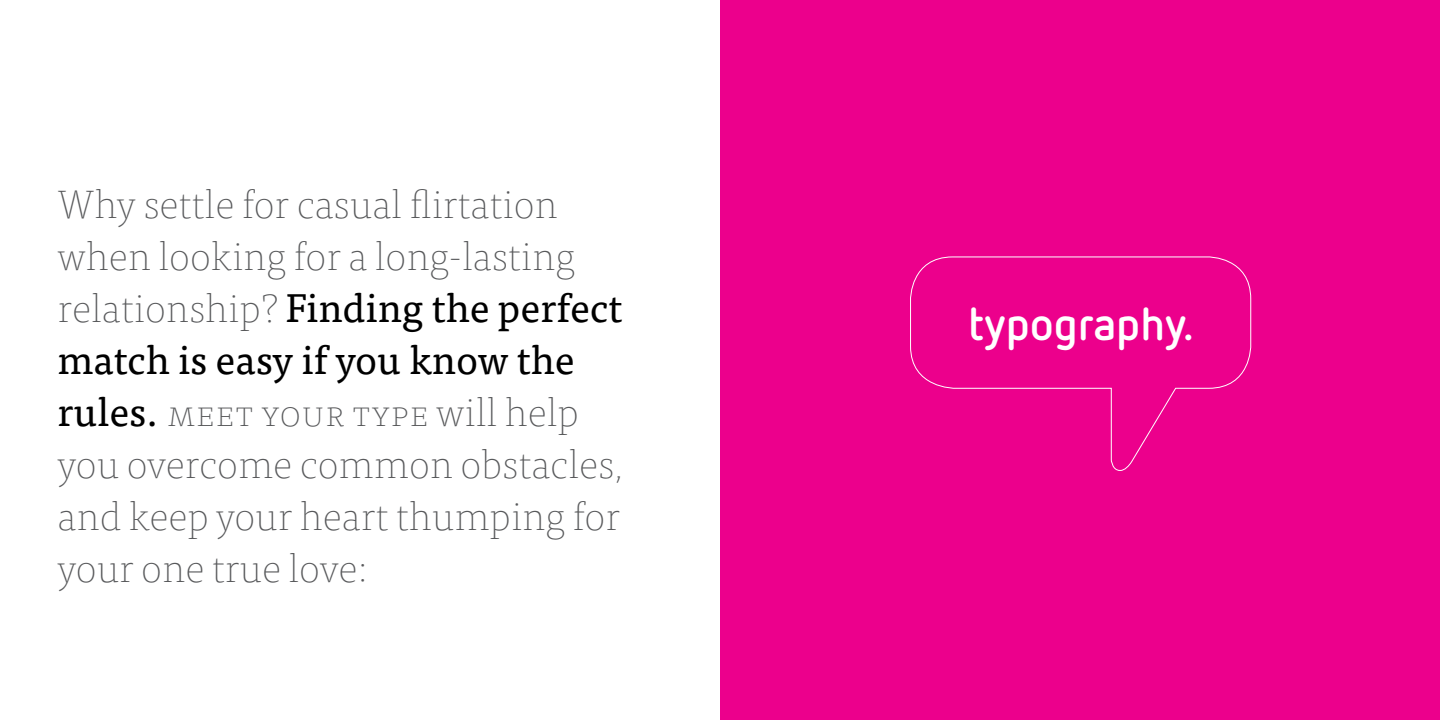
<style>
.page{position:relative;width:1440px;height:720px;background:#fff}
.page>*{position:absolute;margin:0;border:0;box-sizing:border-box;transform-origin:0 0}
.t1{font:700 46px "Netto OT";letter-spacing:.01em;color:#fff}
.t2{font:100 40px/52px "Tisa Pro";color:#58595b}
.t3{font:100 36.4px "Tisa Pro";color:#58595b}
.s1{font-weight:400;color:#000}
.s2{font-weight:400;font-size:40px;color:#000}
.s3{font-size:40px}
</style>
<div class="page">
<div style="left:720px;top:0;width:720px;height:720px;background:#ec008c"></div>
<svg style="left:910px;top:256px;width:342px;height:215px"></svg>
<p class="t2" style="left:58px;top:177px;width:566px">Why settle for casual flirtation when looking for a long-lasting relationship? <span class="s1">Finding the perfect match is easy if you know the</span></p>
<p class="t3" style="left:58px;top:390px;width:523px"><span class="s2">rules.</span> MEET YOUR TYPE <span class="s3">will help</span></p>
<p class="t2" style="left:58px;top:437px;width:567px;text-align:justify">you overcome common obstacles, and keep your heart thumping for your one true love:</p>
<p class="t1" style="left:968px;top:295px;width:226px">typography.</p>
</div>
